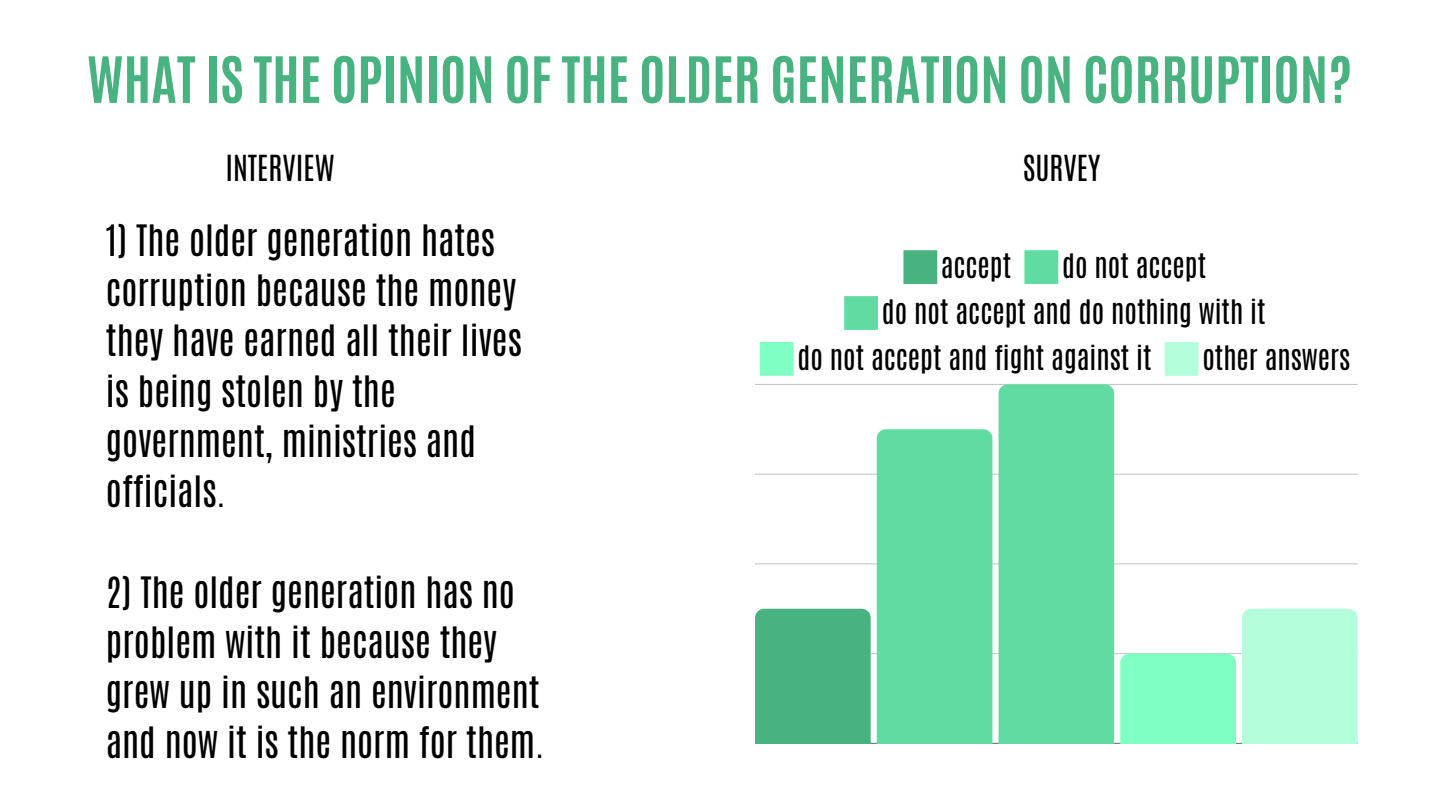
<style>
.page{position:relative;width:1440px;height:810px;background:#fff}
.page>*{position:absolute;margin:0;border:0;box-sizing:border-box;transform-origin:0 0}
.t1{font:700 54.2px "Antonio";color:#48b281}
.t2{font:36.1px/50.2px "Antonio";color:#000}
.t3{font:30px "Antonio";color:#000}
.t4{font:28.2px "Antonio";color:#000}
</style>
<div class="page">
<svg style="left:903px;top:250px;width:34px;height:34px"></svg>
<svg style="left:1024px;top:250px;width:34px;height:34px"></svg>
<svg style="left:844px;top:296px;width:34px;height:34px"></svg>
<svg style="left:760px;top:342px;width:34px;height:34px"></svg>
<svg style="left:1165px;top:342px;width:33px;height:34px"></svg>
<hr style="left:755px;top:653px;width:603px;height:1px;background:#000">
<hr style="left:755px;top:564px;width:603px;height:1px;background:#000">
<hr style="left:755px;top:474px;width:603px;height:1px;background:#000">
<hr style="left:755px;top:384px;width:603px;height:1px;background:#000">
<hr style="left:755px;top:743px;width:603px;height:1px;background:#000">
<div style="left:755px;top:609px;width:116px;height:134px;background:#48b281"></div>
<div style="left:877px;top:429px;width:115px;height:314px;background:#60dca3"></div>
<div style="left:999px;top:384px;width:115px;height:359px;background:#60dca3"></div>
<div style="left:1120px;top:654px;width:116px;height:89px;background:#7fffc4"></div>
<div style="left:1242px;top:609px;width:116px;height:134px;background:#b3ffdc"></div>
<h1 class="t1" style="left:87px;top:41px;width:1266px">WHAT IS THE OPINION OF THE OLDER GENERATION ON CORRUPTION?</h1>
<h2 class="t3" style="left:225px;top:147px;width:111px">INTERVIEW</h2>
<p class="t3" style="left:1023px;top:147px;width:79px">SURVEY</p>
<p class="t2" style="left:106px;top:215px;width:417px">1) The older generation hates corruption because the money they have earned all their lives is being stolen by the government, ministries and officials.</p>
<p class="t2" style="left:106px;top:567px;width:440px">2) The older generation has no problem with it because they grew up in such an environment and now it is the norm for them.</p>
<p class="t4" style="left:941px;top:246px;width:72px">accept</p>
<p class="t4" style="left:1062px;top:246px;width:146px">do not accept</p>
<p class="t4" style="left:882px;top:292px;width:385px">do not accept and do nothing with it</p>
<p class="t4" style="left:797px;top:337px;width:355px">do not accept and fight against it</p>
<p class="t4" style="left:1202px;top:337px;width:149px">other answers</p>
</div>
